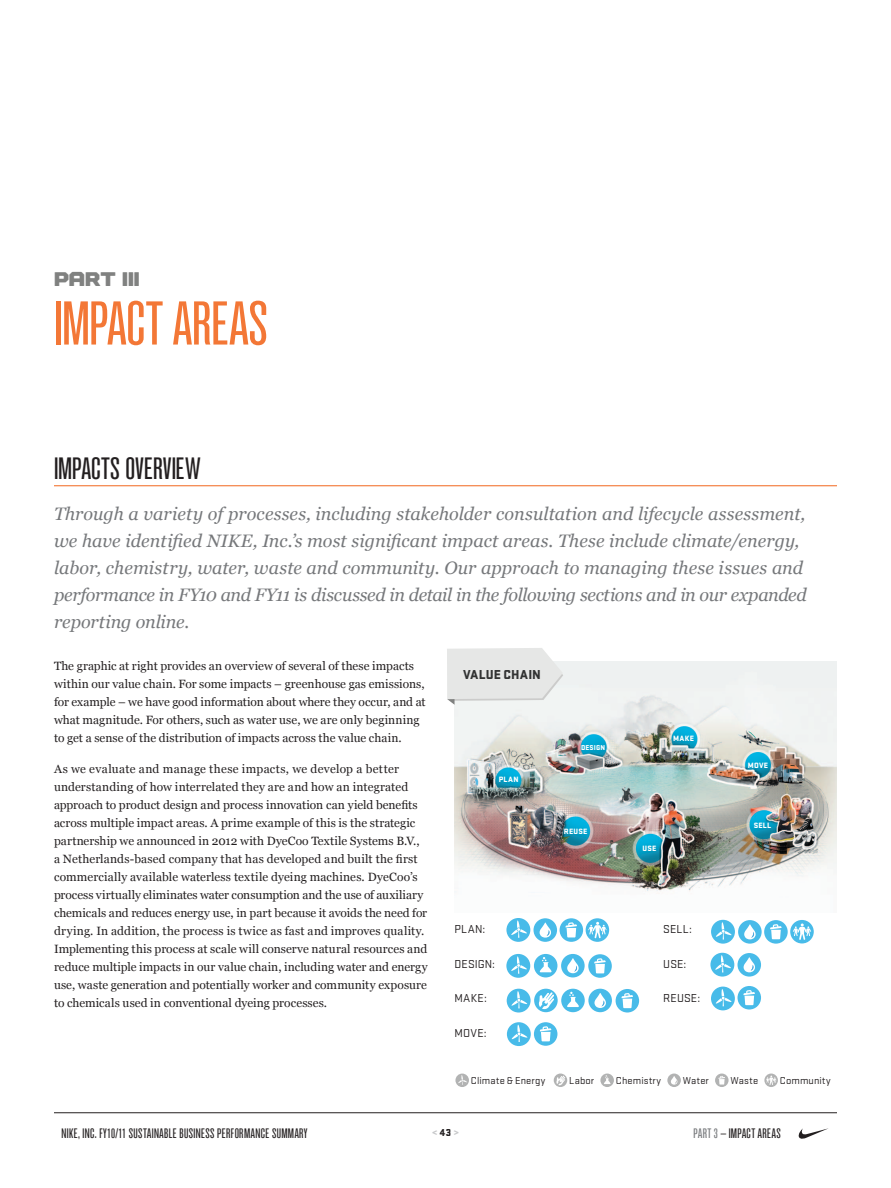
<style>
.page{position:relative;width:891px;height:1188px;background:#fff}
.page>*{position:absolute;margin:0;border:0;box-sizing:border-box;transform-origin:0 0}
.t1{font:54px "Newhouse DTS Cond";color:#f37736}
.t2{font:27px "Newhouse DTS Cond";letter-spacing:.005em;color:#231f20}
.t3{font:21px "Gratton";color:#808180}
.Intro{font:italic 18px/27px "Georgia";color:#76787b}
.Side_Bar_Body{font:900 13.5px "Stratum 1";letter-spacing:.01em;color:#323333}
.Body{font:12px/18px "Georgia";letter-spacing:.005em;color:#231f20}
.t4{font:12px "Newhouse DTS Cond Regular SC850";letter-spacing:.045em;color:#231f20}
.Side_Bar_Body-2{font:12px "Stratum 1";letter-spacing:.015em;color:#231f20}
.Side_Bar_Body-3{font:10.5px "Stratum 1";letter-spacing:.01em;color:#231f20}
.t5{font:900 10.5px "Stratum 1";color:#c7c8ca}
.t6{font:900 7.95px "Stratum 1";letter-spacing:.035em;color:#fff}
.t7{font:900 7.35px "Stratum 1";letter-spacing:.02em;color:#fff}
.s1{color:#231f20}
.s2{font-family:"Newhouse DTS Cond";color:#76787b}
.s3{color:#76787b}
</style>
<div class="page">
<hr style="left:54px;top:1112px;width:783px;height:1px;background:#231f20">
<svg style="left:799px;top:1128px;width:29px;height:11px"></svg>
<hr style="left:54px;top:485px;width:783px;height:1px;background:#f37736">
<img style="left:454px;top:662px;width:383px;height:232px">
<div style="left:534px;top:918px;width:23px;height:24px;background:#48bbe9;border-radius:50%"></div>
<svg style="left:540px;top:923px;width:11px;height:15px"></svg>
<div style="left:506px;top:918px;width:24px;height:24px;background:#48bbe9;border-radius:50%"></div>
<svg style="left:511px;top:920px;width:16px;height:18px"></svg>
<svg style="left:586px;top:918px;width:23px;height:24px"></svg>
<svg style="left:588px;top:922px;width:19px;height:16px"></svg>
<div style="left:560px;top:918px;width:23px;height:24px;background:#48bbe9;border-radius:50%"></div>
<svg style="left:566px;top:922px;width:11px;height:15px"></svg>
<div style="left:561px;top:954px;width:24px;height:23px;background:#48bbe9;border-radius:50%"></div>
<svg style="left:567px;top:958px;width:12px;height:15px"></svg>
<div style="left:534px;top:954px;width:23px;height:23px;background:#48bbe9;border-radius:50%"></div>
<svg style="left:540px;top:957px;width:12px;height:16px"></svg>
<div style="left:506px;top:954px;width:24px;height:24px;background:#48bbe9;border-radius:50%"></div>
<svg style="left:511px;top:956px;width:16px;height:18px"></svg>
<div style="left:588px;top:954px;width:24px;height:24px;background:#48bbe9;border-radius:50%"></div>
<svg style="left:594px;top:958px;width:12px;height:15px"></svg>
<div style="left:588px;top:989px;width:24px;height:23px;background:#48bbe9;border-radius:50%"></div>
<svg style="left:594px;top:993px;width:12px;height:15px"></svg>
<div style="left:561px;top:989px;width:24px;height:23px;background:#48bbe9;border-radius:50%"></div>
<svg style="left:567px;top:992px;width:12px;height:15px"></svg>
<div style="left:507px;top:989px;width:24px;height:24px;background:#48bbe9;border-radius:50%"></div>
<svg style="left:511px;top:991px;width:16px;height:17px"></svg>
<div style="left:616px;top:989px;width:23px;height:24px;background:#48bbe9;border-radius:50%"></div>
<svg style="left:622px;top:993px;width:11px;height:15px"></svg>
<div style="left:534px;top:989px;width:24px;height:23px;background:#48bbe9;border-radius:50%"></div>
<svg style="left:539px;top:992px;width:15px;height:18px"></svg>
<div style="left:507px;top:1022px;width:24px;height:24px;background:#48bbe9;border-radius:50%"></div>
<svg style="left:511px;top:1025px;width:17px;height:17px"></svg>
<div style="left:534px;top:1022px;width:23px;height:24px;background:#48bbe9;border-radius:50%"></div>
<svg style="left:540px;top:1026px;width:11px;height:15px"></svg>
<div style="left:738px;top:920px;width:24px;height:24px;background:#48bbe9;border-radius:50%"></div>
<svg style="left:744px;top:924px;width:12px;height:15px"></svg>
<svg style="left:711px;top:920px;width:24px;height:24px"></svg>
<svg style="left:715px;top:922px;width:17px;height:18px"></svg>
<div style="left:790px;top:920px;width:24px;height:23px;background:#48bbe9;border-radius:50%"></div>
<svg style="left:793px;top:923px;width:18px;height:17px"></svg>
<div style="left:764px;top:920px;width:24px;height:24px;background:#48bbe9;border-radius:50%"></div>
<svg style="left:770px;top:924px;width:12px;height:15px"></svg>
<div style="left:738px;top:953px;width:23px;height:24px;background:#48bbe9;border-radius:50%"></div>
<svg style="left:744px;top:957px;width:11px;height:15px"></svg>
<div style="left:710px;top:953px;width:24px;height:24px;background:#48bbe9;border-radius:50%"></div>
<svg style="left:715px;top:955px;width:16px;height:17px"></svg>
<div style="left:738px;top:986px;width:23px;height:24px;background:#48bbe9;border-radius:50%"></div>
<svg style="left:743px;top:990px;width:12px;height:15px"></svg>
<div style="left:711px;top:987px;width:24px;height:23px;background:#48bbe9;border-radius:50%"></div>
<svg style="left:715px;top:989px;width:17px;height:17px"></svg>
<svg style="left:447px;top:648px;width:116px;height:57px"></svg>
<div style="left:455px;top:1074px;width:14px;height:13px;background:#b2b3b3;border-radius:50%"></div>
<svg style="left:458px;top:1075px;width:9px;height:10px"></svg>
<div style="left:554px;top:1074px;width:13px;height:13px;background:#b2b3b3;border-radius:50%"></div>
<svg style="left:556px;top:1076px;width:9px;height:10px"></svg>
<div style="left:600px;top:1074px;width:14px;height:13px;background:#b2b3b3;border-radius:50%"></div>
<svg style="left:604px;top:1075px;width:7px;height:9px"></svg>
<div style="left:667px;top:1074px;width:14px;height:13px;background:#b2b3b3;border-radius:50%"></div>
<svg style="left:671px;top:1076px;width:6px;height:9px"></svg>
<div style="left:715px;top:1074px;width:14px;height:13px;background:#b2b3b3;border-radius:50%"></div>
<svg style="left:718px;top:1076px;width:7px;height:9px"></svg>
<svg style="left:764px;top:1074px;width:14px;height:13px"></svg>
<svg style="left:766px;top:1076px;width:11px;height:9px"></svg>
<p class="t3" style="left:54px;top:266px;width:87px">PART III</p>
<p class="t1" style="left:54px;top:290px;width:216px">IMPACT AREAS</p>
<p class="t2" style="left:54px;top:452px;width:148px">IMPACTS OVERVIEW</p>
<p class="Intro" style="left:54px;top:500px;width:754px">Through a variety of processes, including stakeholder consultation and lifecycle assessment, we have identified NIKE, Inc.’s most significant impact areas. These include climate/energy, labor, chemistry, water, waste and community. Our approach to managing these issues and performance in FY10 and FY11 is discussed in detail in the following sections and in our expanded reporting online.</p>
<p class="Body" style="left:54px;top:657px;width:373px">The graphic at right provides an overview of several of these impacts within our value chain. For some impacts – greenhouse gas emissions, for example – we have good information about where they occur, and at what magnitude. For others, such as water use, we are only beginning to get a sense of the distribution of impacts across the value chain.</p>
<p class="Body" style="left:54px;top:760px;width:375px">As we evaluate and manage these impacts, we develop a better understanding of how interrelated they are and how an integrated approach to product design and process innovation can yield benefits across multiple impact areas. A prime example of this is the strategic partnership we announced in 2012 with DyeCoo Textile Systems B.V., a Netherlands-based company that has developed and built the first commercially available waterless textile dyeing machines. DyeCoo’s process virtually eliminates water consumption and the use of auxiliary chemicals and reduces energy use, in part because it avoids the need for drying. In addition, the process is twice as fast and improves quality.<br>Implementing this process at scale will conserve natural resources and reduce multiple impacts in our value chain, including water and energy use, waste generation and potentially worker and community exposure to chemicals used in conventional dyeing processes.</p>
<p class="Side_Bar_Body" style="left:463px;top:665px;width:79px">VALUE CHAIN</p>
<p class="t6" style="left:673px;top:733px;width:22px">MAKE</p>
<p class="t7" style="left:581px;top:743px;width:26px">DESIGN</p>
<p class="t6" style="left:748px;top:760px;width:22px">MOVE</p>
<p class="t6" style="left:499px;top:774px;width:21px">PLAN</p>
<p class="t6" style="left:754px;top:820px;width:19px">SELL</p>
<p class="t6" style="left:564px;top:826px;width:25px">REUSE</p>
<p class="t6" style="left:643px;top:843px;width:15px">USE</p>
<p class="Side_Bar_Body-2" style="left:454px;top:922px;width:32px">PLAN:</p>
<p class="Side_Bar_Body-2" style="left:454px;top:956px;width:42px">DESIGN:</p>
<p class="Side_Bar_Body-2" style="left:454px;top:991px;width:34px">MAKE:</p>
<p class="Side_Bar_Body-2" style="left:454px;top:1025px;width:34px">MOVE:</p>
<p class="Side_Bar_Body-2" style="left:663px;top:922px;width:30px">SELL:</p>
<p class="Side_Bar_Body-2" style="left:663px;top:956px;width:25px">USE:</p>
<p class="Side_Bar_Body-2" style="left:663px;top:991px;width:39px">REUSE:</p>
<p class="Side_Bar_Body-3" style="left:471px;top:1074px;width:76px">Climate &amp; Energy</p>
<p class="Side_Bar_Body-3" style="left:569px;top:1074px;width:26px">Labor</p>
<p class="Side_Bar_Body-3" style="left:616px;top:1074px;width:47px">Chemistry</p>
<p class="Side_Bar_Body-3" style="left:683px;top:1074px;width:27px">Water</p>
<p class="Side_Bar_Body-3" style="left:731px;top:1074px;width:29px">Waste</p>
<p class="Side_Bar_Body-3" style="left:780px;top:1074px;width:52px">Community</p>
<p class="t4" style="left:62px;top:1126px;width:133px">NIKE, INC. FY10/11 SUSTAINABLE BUSINESS</p>
<p class="t4" style="left:217px;top:1126px;width:88px">PERFORMANCE SUMMARY</p>
<p class="t5" style="left:432px;top:1125px;width:28px">&lt; <span class="s1">43</span> &gt;</p>
<p class="t4" style="left:694px;top:1126px;width:88px"><span class="s2">PART</span> <span class="s3">3</span> – IMPACT AREAS</p>
</div>
